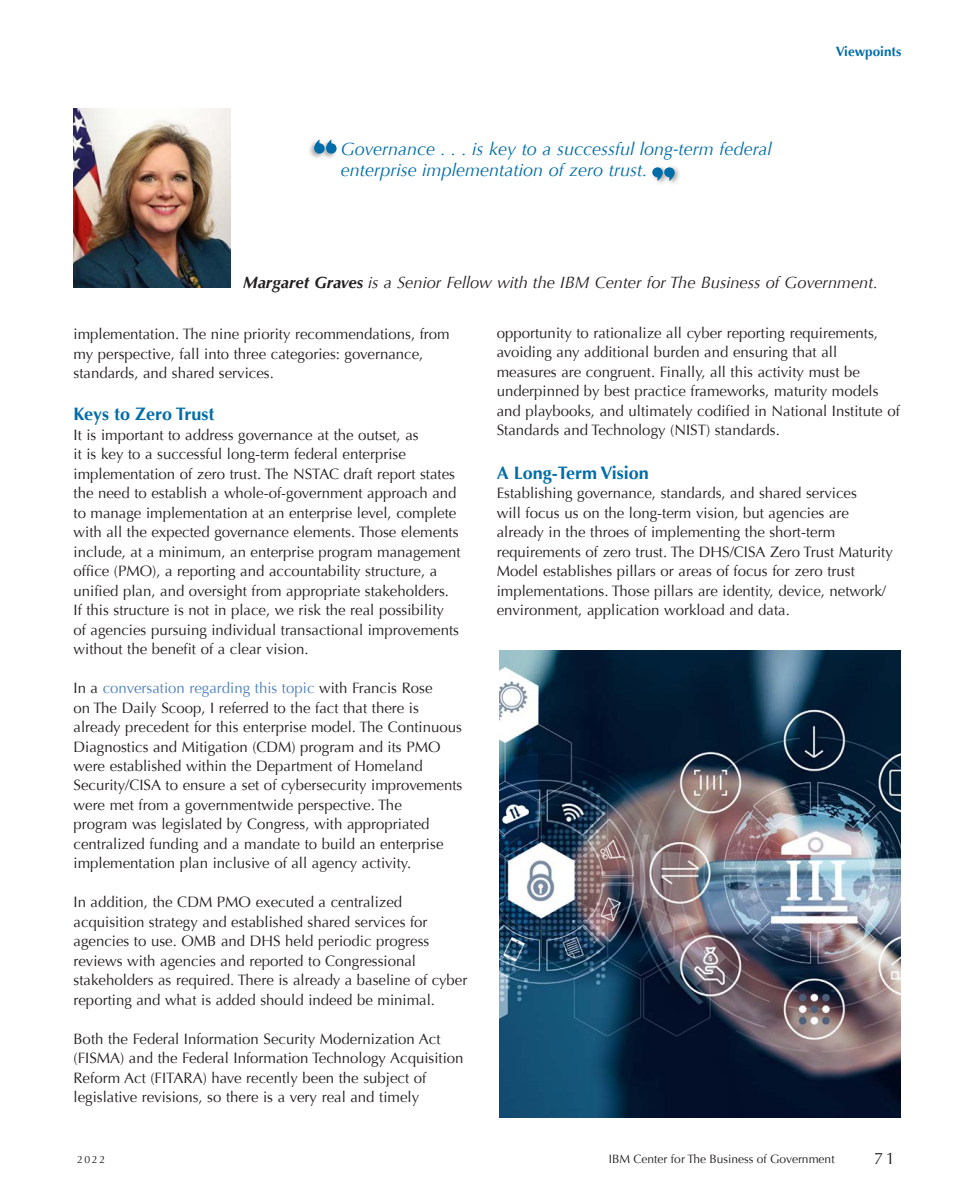
<style>
.page{position:relative;width:972px;height:1188px;background:#fff}
.page>*{position:absolute;margin:0;border:0;box-sizing:border-box;transform-origin:0 0}
.t1{font:italic 18px/21px "Optima";color:#006da9}
.t2{font:700 18px "Optima";color:#006da9}
.t3{font:italic 16.5px "Optima";color:#231f20}
.t4{font:16.5px "Optima";color:#231f20}
.t5{font:15px/19.5px "Optima";color:#231f20}
.t6{font:700 13.5px "Optima";color:#006da9}
.t7{font:12px "Optima";color:#231f20}
.t8{font:10.5px "Optima";color:#231f20}
.s1{font-weight:700}
.s2{color:#4f81bd}
</style>
<div class="page">
<img style="left:73px;top:108px;width:157px;height:180px">
<img style="left:500px;top:650px;width:401px;height:467px">
<div style="left:319px;top:138px;width:20px;height:22px;background:#231f20;opacity:.4"></div>
<div style="left:326px;top:143px;width:11px;height:11px;background:#006da9;border-radius:50%"></div>
<svg style="left:327px;top:139px;width:4px;height:6px"></svg>
<div style="left:307px;top:138px;width:20px;height:22px;background:#231f20;opacity:.4"></div>
<div style="left:314px;top:143px;width:11px;height:11px;background:#006da9;border-radius:50%"></div>
<svg style="left:314px;top:139px;width:5px;height:9px"></svg>
<div style="left:650px;top:165px;width:19px;height:22px;background:#231f20;opacity:.4"></div>
<div style="left:652px;top:167px;width:11px;height:10px;background:#006da9;border-radius:50%"></div>
<svg style="left:658px;top:175px;width:4px;height:6px"></svg>
<div style="left:662px;top:165px;width:19px;height:22px;background:#231f20;opacity:.4"></div>
<div style="left:664px;top:167px;width:11px;height:10px;background:#006da9;border-radius:50%"></div>
<svg style="left:669px;top:172px;width:6px;height:9px"></svg>
<p class="t1" style="left:341px;top:138px;width:433px">Governance . . . is key to a successful long-term federal enterprise implementation of zero trust.</p>
<p class="t6" style="left:836px;top:44px;width:67px">Viewpoints</p>
<p class="t3" style="left:243px;top:273px;width:636px"><span class="s1">Margaret Graves</span> is a Senior Fellow with the IBM Center for The Business of Government.</p>
<p class="t5" style="left:74px;top:325px;width:378px">implementation. The nine priority recommendations, from my perspective, fall into three categories: governance, standards, and shared services.</p>
<p class="t2" style="left:74px;top:403px;width:142px">Keys to Zero Trust</p>
<p class="t5" style="left:74px;top:425px;width:389px">It is important to address governance at the outset, as<br>it is key to a successful long-term federal enterprise implementation of zero trust. The NSTAC draft report states the need to establish a whole-of-government approach and to manage implementation at an enterprise level, complete with all the expected governance elements. Those elements include, at a minimum, an enterprise program management office (PMO), a reporting and accountability structure, a unified plan, and oversight from appropriate stakeholders.<br>If this structure is not in place, we risk the real possibility<br>of agencies pursuing individual transactional improvements without the benefit of a clear vision.</p>
<p class="t5" style="left:74px;top:678px;width:390px">In a <span class="s2">conversation regarding this topic</span> with Francis Rose<br>on The Daily Scoop, I referred to the fact that there is already precedent for this enterprise model. The Continuous Diagnostics and Mitigation (CDM) program and its PMO were established within the Department of Homeland Security/CISA to ensure a set of cybersecurity improvements were met from a governmentwide perspective. The<br>program was legislated by Congress, with appropriated centralized funding and a mandate to build an enterprise implementation plan inclusive of all agency activity.</p>
<p class="t5" style="left:74px;top:893px;width:395px">In addition, the CDM PMO executed a centralized acquisition strategy and established shared services for agencies to use. OMB and DHS held periodic progress reviews with agencies and reported to Congressional stakeholders as required. There is already a baseline of cyber reporting and what is added should indeed be minimal.</p>
<p class="t5" style="left:74px;top:1029px;width:392px">Both the Federal Information Security Modernization Act (FISMA) and the Federal Information Technology Acquisition Reform Act (FITARA) have recently been the subject of legislative revisions, so there is a very real and timely</p>
<p class="t5" style="left:497px;top:323px;width:405px">opportunity to rationalize all cyber reporting requirements, avoiding any additional burden and ensuring that all measures are congruent. Finally, all this activity must be underpinned by best practice frameworks, maturity models and playbooks, and ultimately codified in National Institute of Standards and Technology (NIST) standards.</p>
<p class="t2" style="left:497px;top:462px;width:153px">A Long-Term Vision</p>
<p class="t5" style="left:497px;top:483px;width:398px">Establishing governance, standards, and shared services<br>will focus us on the long-term vision, but agencies are already in the throes of implementing the short-term requirements of zero trust. The DHS/CISA Zero Trust Maturity Model establishes pillars or areas of focus for zero trust implementations. Those pillars are identity, device, network/ environment, application workload and data.</p>
<p class="t8" style="left:77px;top:1154px;width:30px">2022</p>
<p class="t7" style="left:609px;top:1152px;width:227px">IBM Center for The Business of Government</p>
<p class="t4" style="left:874px;top:1149px;width:22px">71</p>
</div>
